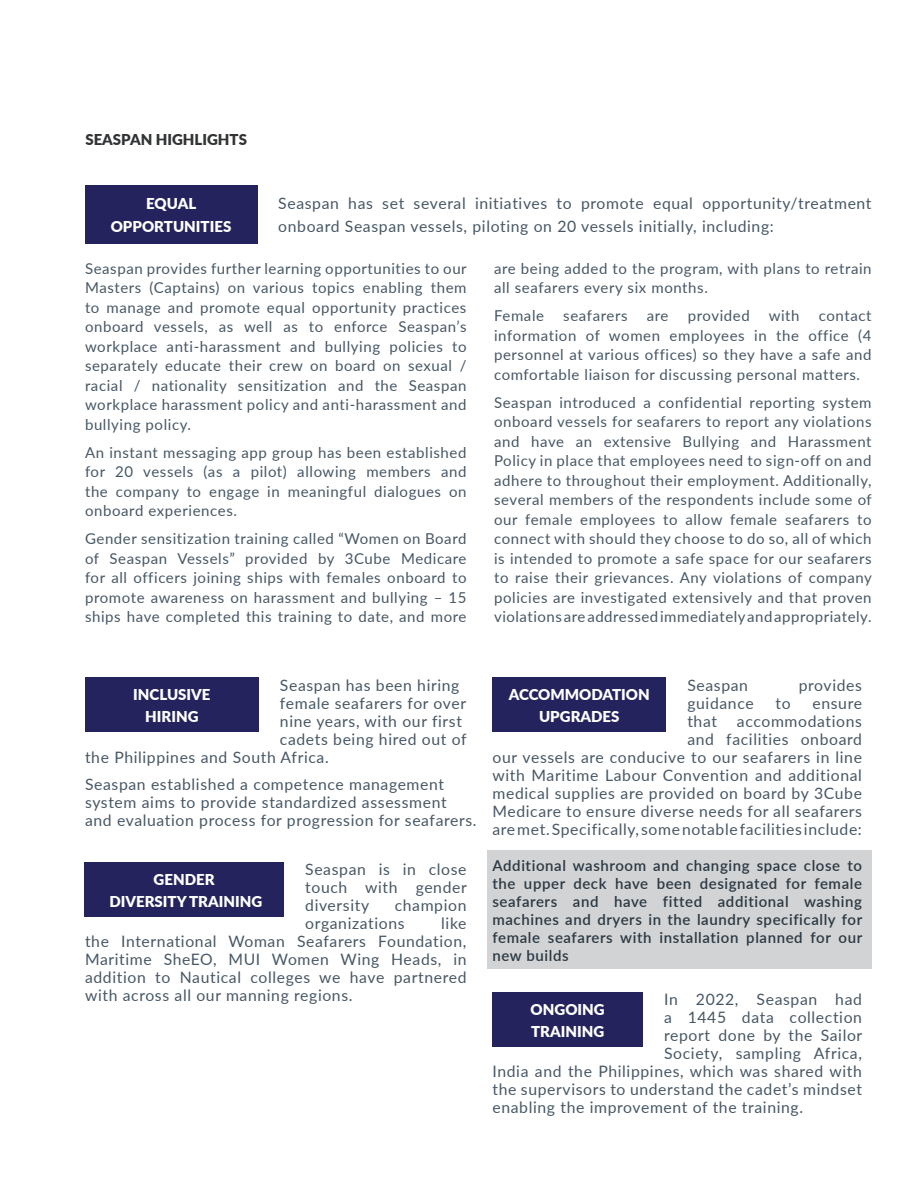
<style>
.page{position:relative;width:918px;height:1188px;background:#fff}
.page>*{position:absolute;margin:0;border:0;box-sizing:border-box;transform-origin:0 0}
.t1{font:15.75px/18px "Lato";letter-spacing:.04em;color:#475765}
.t2{font:15px/19.5px "Lato";letter-spacing:.04em;color:#475765;text-align:justify}
.t3{font:600 15px/18px "Lato";letter-spacing:.04em;color:#2b3843;text-align:justify}
.t4{font:900 15px/22.5px "Lato";color:#fff;text-align:center}
.t5{font:900 15px "Lato";color:#323335}
</style>
<div class="page">
<div style="left:487px;top:850px;width:385px;height:119px;background:#d1d3d4"></div>
<div style="left:85px;top:185px;width:172px;height:59px;background:#25235d"></div>
<div style="left:84px;top:863px;width:200px;height:54px;background:#25235d"></div>
<div style="left:492px;top:992px;width:151px;height:55px;background:#25235d"></div>
<div style="left:492px;top:678px;width:174px;height:54px;background:#25235d"></div>
<div style="left:85px;top:678px;width:174px;height:54px;background:#25235d"></div>
<p class="t5" style="left:85px;top:128px;width:163px">SEASPAN HIGHLIGHTS</p>
<p class="t4" style="left:111px;top:192px;width:122px">EQUAL<br>OPPORTUNITIES</p>
<p class="t1" style="left:278px;top:192px;width:595px;line-height:22.5px">Seaspan has set several initiatives to promote equal opportunity/treatment onboard Seaspan vessels, piloting on 20 vessels initially, including:</p>
<p class="t2" style="left:85px;top:258px;width:383px">Seaspan provides further learning opportunities to our Masters (Captains) on various topics enabling them to manage and promote equal opportunity practices onboard vessels, as well as to enforce Seaspan’s workplace anti-harassment and bullying policies to separately educate their crew on board on sexual / racial / nationality sensitization and the Seaspan workplace harassment policy and anti-harassment and bullying policy.</p>
<p class="t2" style="left:85px;top:442px;width:383px">An instant messaging app group has been established for 20 vessels (as a pilot) allowing members and the company to engage in meaningful dialogues on onboard experiences.</p>
<p class="t2" style="left:85px;top:528px;width:383px">Gender sensitization training called “Women on Board of Seaspan Vessels” provided by 3Cube Medicare for all officers joining ships with females onboard to promote awareness on harassment and bullying – 15 ships have completed this training to date, and more</p>
<p class="t2" style="left:494px;top:258px;width:379px">are being added to the program, with plans to retrain all seafarers every six months.</p>
<p class="t2" style="left:494px;top:305px;width:51px">Female</p>
<p class="t2" style="left:563px;top:305px;width:66px">seafarers</p>
<p class="t2" style="left:647px;top:305px;width:23px">are</p>
<p class="t2" style="left:688px;top:305px;width:64px">provided</p>
<p class="t2" style="left:769px;top:305px;width:32px">with</p>
<p class="t2" style="left:494px;top:305px;width:379px;text-indent:325px">contact information of women employees in the office (4 personnel at various offices) so they have a safe and comfortable liaison for discussing personal matters.</p>
<p class="t2" style="left:494px;top:392px;width:379px">Seaspan introduced a confidential reporting system onboard vessels for seafarers to report any violations and have an extensive Bullying and Harassment Policy in place that employees need to sign-off on and adhere to throughout their employment. Additionally, several members of the respondents include some of our female employees to allow female seafarers to connect with should they choose to do so, all of which is intended to promote a safe space for our seafarers to raise their grievances. Any violations of company policies are investigated extensively and that proven violations are addressed immediately and appropriately.</p>
<p class="t1" style="left:280px;top:676px;width:181px">Seaspan has been hiring</p>
<p class="t1" style="left:280px;top:694px;width:188px">female seafarers for over</p>
<p class="t1" style="left:280px;top:712px;width:184px">nine years, with our first</p>
<p class="t1" style="left:280px;top:730px;width:188px">cadets being hired out of</p>
<p class="t1" style="left:85px;top:748px;width:245px">the Philippines and South Africa.</p>
<p class="t1" style="left:85px;top:775px;width:393px">Seaspan established a competence management system aims to provide standardized assessment and evaluation process for progression for seafarers.</p>
<p class="t1" style="left:305px;top:859px;width:163px;text-align:justify">Seaspan is in close touch with gender diversity</p>
<p class="t4" style="left:133px;top:682px;width:79px">INCLUSIVE<br>HIRING</p>
<p class="t4" style="left:109px;top:867px;width:154px">GENDER<br>DIVERSITY TRAINING</p>
<p class="t1" style="left:305px;top:895px;width:163px;text-indent:89px">champion organizations</p>
<p class="t1" style="left:85px;top:913px;width:383px;text-align:justify;text-indent:356px">like the International Woman Seafarers Foundation, Maritime SheEO, MUI Women Wing Heads, in addition to Nautical colleges we have partnered with across all our manning regions.</p>
<p class="t1" style="left:687px;top:676px;width:62px">Seaspan</p>
<p class="t1" style="left:799px;top:676px;width:65px">provides</p>
<p class="t1" style="left:687px;top:694px;width:68px">guidance</p>
<p class="t1" style="left:775px;top:694px;width:17px">to</p>
<p class="t1" style="left:812px;top:694px;width:51px">ensure</p>
<p class="t1" style="left:687px;top:712px;width:31px">that</p>
<p class="t4" style="left:509px;top:682px;width:143px">ACCOMMODATION<br>UPGRADES</p>
<p class="t1" style="left:492px;top:712px;width:371px;text-align:right">accommodations<br>and facilities onboard<br>our vessels are conducive to our seafarers in line with Maritime Labour Convention and additional medical supplies are provided on board by 3Cube Medicare to ensure diverse needs for all seafarers are met. Specifically, some notable facilities include:</p>
<p class="t3" style="left:492px;top:856px;width:371px">Additional washroom and changing space close to the upper deck have been designated for female seafarers and have fitted additional washing machines and dryers in the laundry specifically for female seafarers with installation planned for our new builds</p>
<p class="t1" style="left:664px;top:990px;width:199px">In 2022, Seaspan had</p>
<p class="t1" style="left:664px;top:1008px;width:199px">a 1445 data collection</p>
<p class="t1" style="left:664px;top:1026px;width:200px">report done by the Sailor</p>
<p class="t1" style="left:664px;top:1044px;width:199px">Society, sampling Africa,</p>
<p class="t1" style="left:492px;top:1062px;width:371px">India and the Philippines, which was shared with</p>
<p class="t1" style="left:492px;top:1080px;width:371px">the supervisors to understand the cadet’s mindset</p>
<p class="t1" style="left:492px;top:1098px;width:312px">enabling the improvement of the training.</p>
<p class="t4" style="left:531px;top:997px;width:76px;text-align:left">ONGOING<br>TRAINING</p>
</div>
